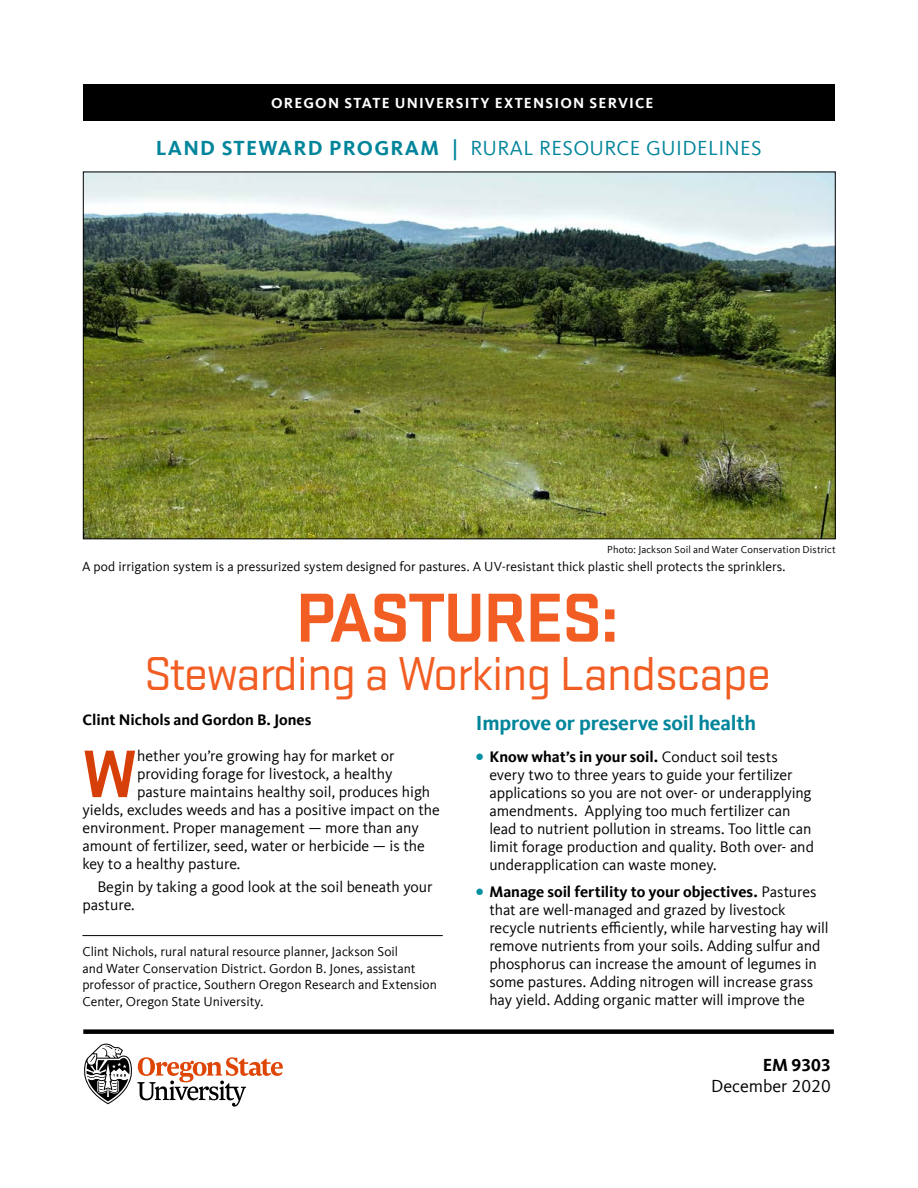
<style>
.page{position:relative;width:918px;height:1188px;background:#fff}
.page>*{position:absolute;margin:0;border:0;box-sizing:border-box;transform-origin:0 0}
.t1{font:700 72px "Stratum 2";letter-spacing:-.03em;color:#f15d22}
.t2{font:700 69.75px "Stratum 2";color:#d73f09}
.t3{font:49.5px "Stratum 2";letter-spacing:-.025em;color:#f15d22}
.t4{font:21px "Kievit Offc";letter-spacing:.02em;color:#00859b}
.t5{font:700 21px "Kievit Offc";letter-spacing:-.01em;color:#00859b}
.t6{font:18px "Kievit Offc";color:#000}
.t7{font:700 18px "Kievit Offc";color:#000}
.t8{font:15.75px/18px "Kievit Offc";letter-spacing:-.005em;color:#000}
.t9{font:700 15.75px "Kievit Offc";color:#000}
.t10{font:700 15px "Kievit Offc";letter-spacing:.08em;color:#fff}
.t11{font:13.5px/16.5px "Kievit Offc";color:#000}
.t12{font:10.5px "Kievit Offc";letter-spacing:.01em;color:#000}
.s1{font-weight:700}
.s2{font-weight:500}
.s3{font-weight:700;font-size:18px;color:#0090a1}
</style>
<div class="page">
<svg style="left:84px;top:1043px;width:199px;height:64px"></svg>
<div style="left:83px;top:1029px;width:751px;height:5px;background:#000"></div>
<hr style="left:82px;top:935px;width:361px;height:1px;background:#000">
<img style="left:85px;top:174px;width:749px;height:363px">
<div style="left:83px;top:84px;width:752px;height:37px;background:#000"></div>
<p class="t10" style="left:271px;top:94px;width:384px">OREGON STATE UNIVERSITY EXTENSION SERVICE</p>
<h3 class="t4" style="left:156px;top:136px;width:607px"><span class="s1">LAND STEWARD PROGRAM</span> <span class="s2">|</span> RURAL RESOURCE GUIDELINES</h3>
<p class="t12" style="left:607px;top:543px;width:230px">Photo: Jackson Soil and Water Conservation District</p>
<p class="t11" style="left:82px;top:558px;width:705px">A pod irrigation system is a pressurized system designed for pastures. A UV-resistant thick plastic shell protects the sprinklers.</p>
<h1 class="t1" style="left:296px;top:568px;width:326px">PASTURES:</h1>
<h3 class="t3" style="left:144px;top:641px;width:628px">Stewarding a Working Landscape</h3>
<p class="t9" style="left:82px;top:711px;width:230px">Clint Nichols and Gordon B. Jones</p>
<h2 class="t2" style="left:82px;top:726px;width:56px">W</h2>
<p class="t8" style="left:137px;top:747px;width:259px">hether you’re growing hay for market or</p>
<p class="t8" style="left:137px;top:765px;width:257px">providing forage for livestock, a healthy</p>
<p class="t8" style="left:137px;top:783px;width:295px">pasture maintains healthy soil, produces high</p>
<p class="t8" style="left:82px;top:801px;width:359px">yields, excludes weeds and has a positive impact on the</p>
<p class="t8" style="left:82px;top:819px;width:338px">environment. Proper management — more than any</p>
<p class="t8" style="left:82px;top:837px;width:344px">amount of fertilizer, seed, water or herbicide — is the</p>
<p class="t8" style="left:82px;top:855px;width:160px">key to a healthy pasture.</p>
<p class="t8" style="left:82px;top:878px;width:352px;text-indent:15px">Begin by taking a good look at the soil beneath your pasture.</p>
<p class="t11" style="left:82px;top:944px;width:356px">Clint Nichols, rural natural resource planner, Jackson Soil<br>and Water Conservation District. Gordon B. Jones, assistant professor of practice, Southern Oregon Research and Extension Center, Oregon State University.</p>
<h3 class="t5" style="left:476px;top:711px;width:282px">Improve or preserve soil health</h3>
<p class="t8" style="left:489px;top:747px;width:326px;text-indent:-14px"><span class="s3">•</span> <span class="s1">Know what’s in your soil.</span> Conduct soil tests every two to three years to guide your fertilizer applications so you are not over- or underapplying amendments. Applying too much fertilizer can lead to nutrient pollution in streams. Too little can limit forage production and quality. Both over- and underapplication can waste money.</p>
<p class="t8" style="left:489px;top:882px;width:341px;text-indent:-14px"><span class="s3">•</span> <span class="s1">Manage soil fertility to your objectives.</span> Pastures that are well-managed and grazed by livestock recycle nutrients efficiently, while harvesting hay will remove nutrients from your soils. Adding sulfur and phosphorus can increase the amount of legumes in some pastures. Adding nitrogen will increase grass hay yield. Adding organic matter will improve the</p>
<p class="t7" style="left:763px;top:1054px;width:70px">EM 9303</p>
<p class="t6" style="left:711px;top:1076px;width:121px">December 2020</p>
</div>
